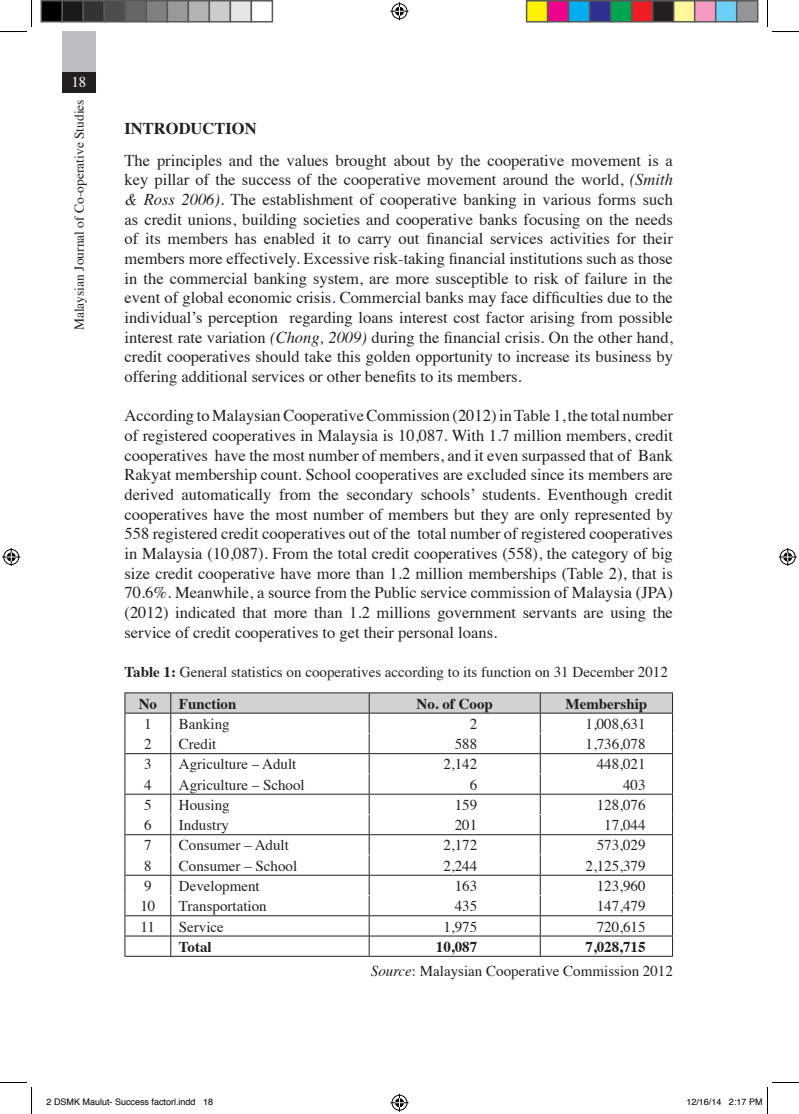
<style>
.page{position:relative;width:799px;height:1114px;background:#fff}
.page>*{position:absolute;margin:0;border:0;box-sizing:border-box;transform-origin:0 0}
.t1{font:16.5px/19.6px "Times";color:#231f20;text-align:justify}
.t2{font:700 16.5px "Times";color:#231f20}
.t3{font:15px/31.2px "Times";color:#231f20}
.t4{font:700 15px "Times";color:#231f20}
.t5{font:15px "Times";color:#fff}
.t6{font:13.5px "Times";color:#231f20}
.t7{font:9px "Helvetica";color:#000}
.s1{font-style:italic}
.s2{color:#00f}
.s3{font-weight:700}
</style>
<div class="page">
<div style="left:62px;top:31px;width:33px;height:41px;background:#bcbdc0"></div>
<div style="left:62px;top:72px;width:33px;height:21px;background:#231f20"></div>
<svg style="left:124px;top:692px;width:549px;height:263px"></svg>
<hr style="left:124px;top:955px;width:47px;height:1px;background:#231f20">
<hr style="left:171px;top:955px;width:198px;height:1px;background:#231f20">
<hr style="left:369px;top:955px;width:171px;height:1px;background:#231f20">
<hr style="left:540px;top:955px;width:133px;height:1px;background:#231f20">
<svg style="left:0;top:0;width:32px;height:32px"></svg>
<svg style="left:0;top:1082px;width:32px;height:31px"></svg>
<svg style="left:767px;top:0;width:32px;height:32px"></svg>
<svg style="left:390px;top:2px;width:18px;height:18px"></svg>
<svg style="left:390px;top:1093px;width:18px;height:18px"></svg>
<svg style="left:2px;top:548px;width:18px;height:18px"></svg>
<svg style="left:778px;top:548px;width:18px;height:18px"></svg>
<div style="left:41px;top:1px;width:21px;height:21px;background:#000"></div>
<div style="left:40px;top:0;width:23px;height:22px;border:2px solid #595959"></div>
<div style="left:62px;top:1px;width:21px;height:21px;background:#1a1a1a"></div>
<div style="left:62px;top:0;width:22px;height:22px;border:2px solid #595959"></div>
<div style="left:83px;top:1px;width:21px;height:21px;background:#333"></div>
<div style="left:82px;top:0;width:23px;height:22px;border:2px solid #595959"></div>
<div style="left:104px;top:1px;width:21px;height:21px;background:#4d4d4d"></div>
<div style="left:104px;top:0;width:22px;height:22px;border:2px solid #595959"></div>
<div style="left:125px;top:1px;width:21px;height:21px;background:#666"></div>
<div style="left:124px;top:0;width:23px;height:22px;border:2px solid #595959"></div>
<div style="left:146px;top:1px;width:21px;height:21px;background:#808080"></div>
<div style="left:146px;top:0;width:22px;height:22px;border:2px solid #595959"></div>
<div style="left:167px;top:1px;width:21px;height:21px;background:#999"></div>
<div style="left:166px;top:0;width:23px;height:22px;border:2px solid #595959"></div>
<div style="left:188px;top:1px;width:21px;height:21px;background:#b3b3b3"></div>
<div style="left:188px;top:0;width:22px;height:22px;border:2px solid #595959"></div>
<div style="left:209px;top:1px;width:21px;height:21px;background:#ccc"></div>
<div style="left:208px;top:0;width:23px;height:22px;border:2px solid #595959"></div>
<div style="left:230px;top:1px;width:21px;height:21px;background:#e6e6e6"></div>
<div style="left:230px;top:0;width:22px;height:22px;border:2px solid #595959"></div>
<div style="left:250px;top:0;width:23px;height:22px;border:2px solid #595959"></div>
<div style="left:526px;top:1px;width:21px;height:21px;background:#fff101"></div>
<div style="left:526px;top:0;width:22px;height:22px;border:2px solid #595959"></div>
<div style="left:547px;top:1px;width:21px;height:21px;background:#ed028c"></div>
<div style="left:547px;top:0;width:22px;height:22px;border:2px solid #595959"></div>
<div style="left:568px;top:1px;width:21px;height:21px;background:#00aeef"></div>
<div style="left:568px;top:0;width:22px;height:22px;border:2px solid #595959"></div>
<div style="left:589px;top:1px;width:21px;height:21px;background:#2e3092"></div>
<div style="left:589px;top:0;width:22px;height:22px;border:2px solid #595959"></div>
<div style="left:610px;top:1px;width:21px;height:21px;background:#00a54f"></div>
<div style="left:610px;top:0;width:22px;height:22px;border:2px solid #595959"></div>
<div style="left:631px;top:1px;width:21px;height:21px;background:#ee1d23"></div>
<div style="left:631px;top:0;width:22px;height:22px;border:2px solid #595959"></div>
<div style="left:652px;top:1px;width:21px;height:21px;background:#231f20"></div>
<div style="left:652px;top:0;width:22px;height:22px;border:2px solid #595959"></div>
<div style="left:673px;top:1px;width:21px;height:21px;background:#fff79a"></div>
<div style="left:673px;top:0;width:22px;height:22px;border:2px solid #595959"></div>
<div style="left:694px;top:1px;width:21px;height:21px;background:#f499c2"></div>
<div style="left:694px;top:0;width:22px;height:22px;border:2px solid #595959"></div>
<div style="left:715px;top:1px;width:21px;height:21px;background:#6bcff6"></div>
<div style="left:715px;top:0;width:22px;height:22px;border:2px solid #595959"></div>
<div style="left:736px;top:1px;width:21px;height:21px;background:#939598"></div>
<div style="left:736px;top:0;width:22px;height:22px;border:2px solid #595959"></div>
<svg style="left:767px;top:1082px;width:32px;height:31px"></svg>
<p class="t5" style="left:71px;top:67px;width:16px">18</p>
<p class="t6" style="left:67px;top:330px;width:232px;rotate:-90deg">Malaysian Journal of Co-operative Studies</p>
<p class="t2" style="left:124px;top:113px;width:133px">INTRODUCTION</p>
<p class="t1" style="left:124px;top:149px;width:550px">The principles and the values brought about by the cooperative movement is a key pillar of the success of the cooperative movement around the world, <span class="s1">(Smith &amp; Ross 2006).</span> The establishment of cooperative banking in various forms such as credit unions, building societies and cooperative banks focusing on the needs of its members has enabled it to carry out financial services activities for their members more effectively. Excessive risk-taking financial institutions such as those in the commercial banking system, are more susceptible to risk of failure in the event of global economic crisis<span class="s2">.</span> Commercial banks may face difficulties due to the individual’s perception regarding loans interest cost factor arising from possible interest rate variation <span class="s1">(Chong, 2009)</span> during the financial crisis. On the other hand, credit cooperatives should take this golden opportunity to increase its business by offering additional services or other benefits to its members.</p>
<p class="t1" style="left:124px;top:404px;width:550px">According to Malaysian Cooperative Commission (2012) in Table 1, the total number of registered cooperatives in Malaysia is 10,087. With 1.7 million members, credit cooperatives have the most number of members, and it even surpassed that of Bank Rakyat membership count. School cooperatives are excluded since its members are derived automatically from the secondary schools’ students. Eventhough credit cooperatives have the most number of members but they are only represented by 558 registered credit cooperatives out of the total number of registered cooperatives in Malaysia (10,087). From the total credit cooperatives (558), the category of big size credit cooperative have more than 1.2 million memberships (Table 2), that is 70.6%. Meanwhile, a source from the Public service commission of Malaysia (JPA) (2012) indicated that more than 1.2 millions government servants are using the service of credit cooperatives to get their personal loans.</p>
<p class="t3" style="left:139px;top:655px;width:530px;text-indent:-14px"><span class="s3">Table 1:</span> General statistics on cooperatives according to its function on 31 December 2012<br><span class="s3">No</span></p>
<p class="t4" style="left:179px;top:689px;width:59px">Function</p>
<p class="t4" style="left:416px;top:689px;width:78px">No. of Coop</p>
<p class="t4" style="left:565px;top:689px;width:83px">Membership</p>
<p class="t3" style="left:144px;top:706px;width:9px">1</p>
<p class="t3" style="left:179px;top:706px;width:52px">Banking</p>
<p class="t3" style="left:470px;top:706px;width:9px">2</p>
<p class="t3" style="left:585px;top:706px;width:61px">1,008,631</p>
<p class="t3" style="left:144px;top:727px;width:9px">2</p>
<p class="t3" style="left:179px;top:727px;width:39px">Credit</p>
<p class="t3" style="left:454px;top:727px;width:24px">588</p>
<p class="t3" style="left:585px;top:727px;width:61px">1,736,078</p>
<p class="t3" style="left:144px;top:747px;width:9px">3</p>
<p class="t3" style="left:179px;top:747px;width:119px">Agriculture – Adult</p>
<p class="t3" style="left:443px;top:747px;width:35px">2,142</p>
<p class="t3" style="left:596px;top:747px;width:50px">448,021</p>
<p class="t3" style="left:144px;top:767px;width:9px">4</p>
<p class="t3" style="left:179px;top:767px;width:127px">Agriculture – School</p>
<p class="t3" style="left:470px;top:767px;width:9px">6</p>
<p class="t3" style="left:623px;top:767px;width:24px">403</p>
<p class="t3" style="left:144px;top:787px;width:9px">5</p>
<p class="t3" style="left:179px;top:787px;width:52px">Housing</p>
<p class="t3" style="left:454px;top:787px;width:24px">159</p>
<p class="t3" style="left:596px;top:787px;width:50px">128,076</p>
<p class="t3" style="left:144px;top:808px;width:9px">6</p>
<p class="t3" style="left:179px;top:808px;width:51px">Industry</p>
<p class="t3" style="left:454px;top:808px;width:24px">201</p>
<p class="t3" style="left:604px;top:808px;width:43px">17,044</p>
<p class="t3" style="left:144px;top:828px;width:9px">7</p>
<p class="t3" style="left:179px;top:828px;width:112px">Consumer – Adult</p>
<p class="t3" style="left:443px;top:828px;width:35px">2,172</p>
<p class="t3" style="left:596px;top:828px;width:50px">573,029</p>
<p class="t3" style="left:144px;top:848px;width:9px">8</p>
<p class="t3" style="left:179px;top:848px;width:120px">Consumer – School</p>
<p class="t3" style="left:443px;top:848px;width:35px">2,244</p>
<p class="t3" style="left:585px;top:848px;width:61px">2,125,379</p>
<p class="t3" style="left:144px;top:868px;width:9px">9</p>
<p class="t3" style="left:179px;top:868px;width:82px">Development</p>
<p class="t3" style="left:454px;top:868px;width:24px">163</p>
<p class="t3" style="left:596px;top:868px;width:50px">123,960</p>
<p class="t3" style="left:140px;top:889px;width:16px">10</p>
<p class="t3" style="left:179px;top:889px;width:89px">Transportation</p>
<p class="t3" style="left:454px;top:889px;width:24px">435</p>
<p class="t3" style="left:596px;top:889px;width:50px">147,479</p>
<p class="t3" style="left:141px;top:909px;width:16px">11</p>
<p class="t3" style="left:179px;top:909px;width:46px">Service</p>
<p class="t3" style="left:443px;top:909px;width:35px">1,975</p>
<p class="t3" style="left:596px;top:909px;width:50px">720,615</p>
<p class="t4" style="left:179px;top:932px;width:34px">Total</p>
<p class="t4" style="left:436px;top:932px;width:43px">10,087</p>
<p class="t3" style="left:371px;top:933px;width:303px;line-height:24.3px;text-indent:215px"><span class="s3">7,028,715<br></span><span class="s1">Source</span>: Malaysian Cooperative Commission 2012</p>
<p class="t7" style="left:46px;top:1094px;width:168px">2 DSMK Maulut- Success factorl.indd 18</p>
<p class="t7" style="left:686px;top:1094px;width:78px">12/16/14 2:17 PM</p>
</div>
